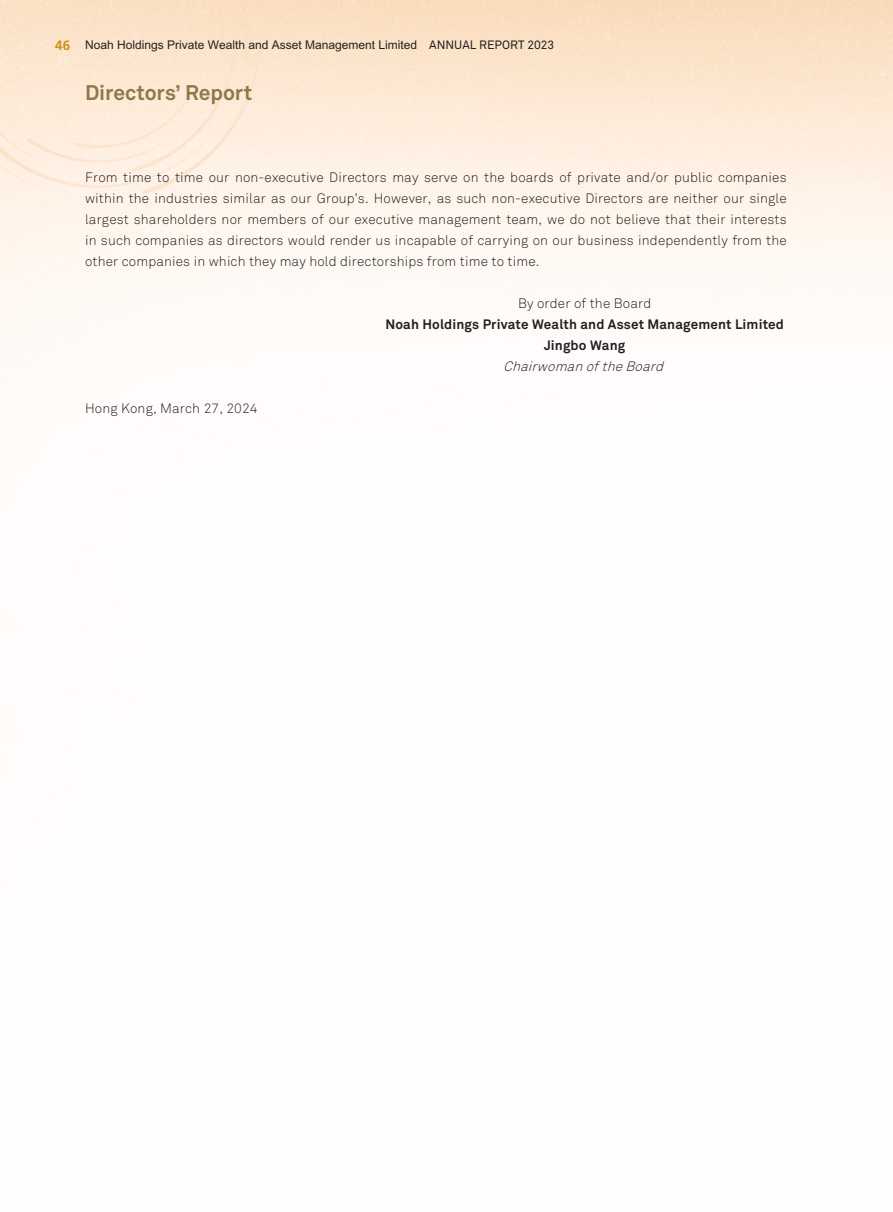
<style>
.page{position:relative;width:893px;height:1212px;background:#fff}
.page>*{position:absolute;margin:0;border:0;box-sizing:border-box;transform-origin:0 0}
.t1{font:700 21px "Lpfrpg Akkurat Pro";letter-spacing:-.005em;color:#8f7849}
.t2{font:13.5px/21px "Xgdwwj Akkurat Light Pro";letter-spacing:.01em;color:#231f20;text-align:justify}
.t3{font:700 13.5px/21px "Jsbmwh Akkurat Pro";letter-spacing:.01em;color:#231f20;text-align:center}
.t4{font:italic 13.5px "Xgdwwj Akkurat Light Pro";color:#231f20}
.t5{font:700 12px "Ymbmhb M Hei HKS";color:#231f20}
.s1{font-family:"Dcbbdg Frutiger LT Std";font-size:13.5px;color:#d09114}
.s2{font-family:"Lgyjxp Akkurat Pro";font-weight:400}
</style>
<div class="page">
<p class="t5" style="left:55px;top:36px;width:501px"><span class="s1">46</span> Noah Holdings Private Wealth and Asset Management Limited <span class="s2">ANNUAL REPORT 2023</span></p>
<h1 class="t1" style="left:85px;top:79px;width:169px">Directors’ Report</h1>
<p class="t2" style="left:85px;top:167px;width:703px">From time to time our non-executive Directors may serve on the boards of private and/or public companies within the industries similar as our Group’s. However, as such non-executive Directors are neither our single largest shareholders nor members of our executive management team, we do not believe that their interests in such companies as directors would render us incapable of carrying on our business independently from the other companies in which they may hold directorships from time to time.</p>
<p class="t2" style="left:518px;top:293px;width:135px">By order of the Board</p>
<p class="t3" style="left:385px;top:314px;width:400px">Noah Holdings Private Wealth and Asset Management Limited<br>Jingbo Wang</p>
<p class="t4" style="left:504px;top:358px;width:165px">Chairwoman oftheBoard</p>
<p class="t2" style="left:85px;top:398px;width:174px">Hong Kong, March 27, 2024</p>
</div>
